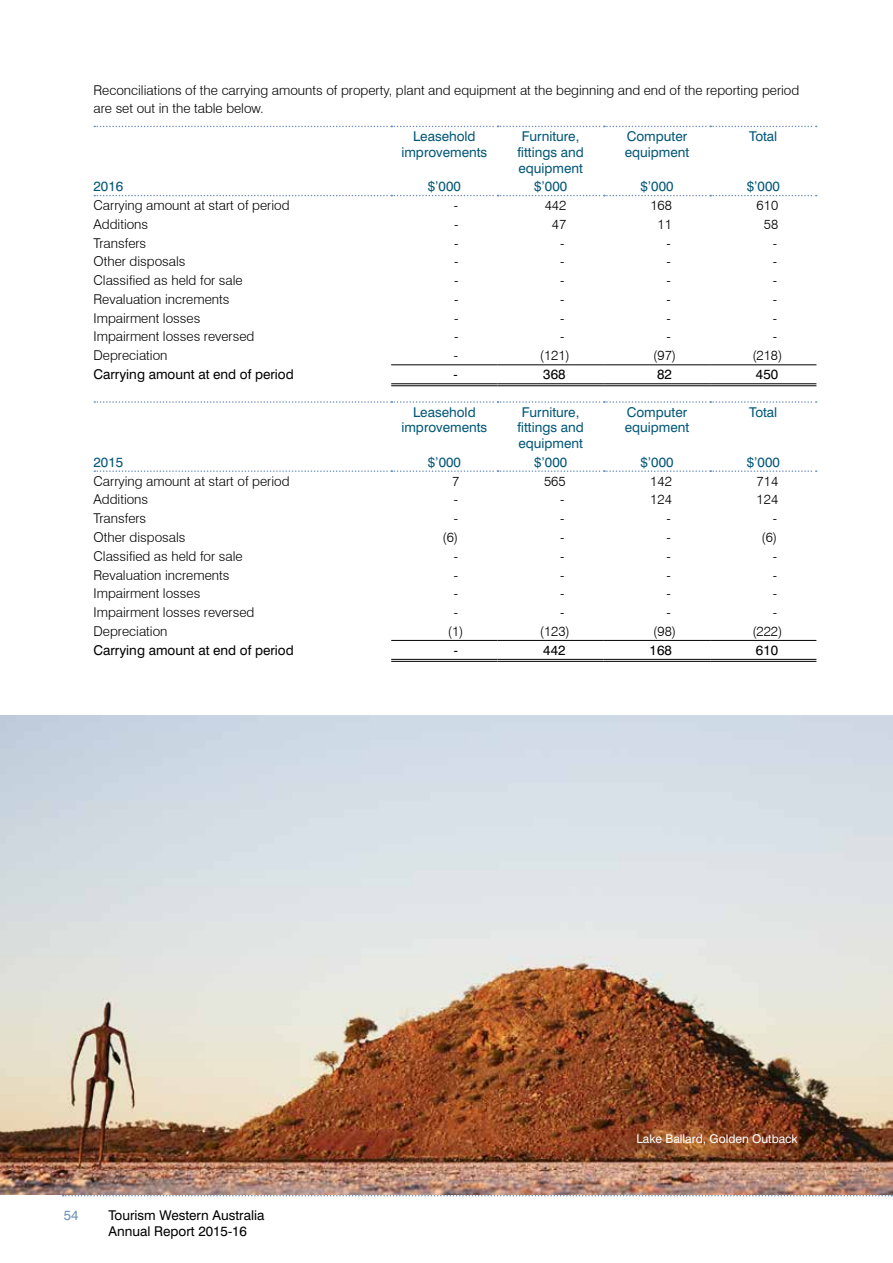
<style>
.page{position:relative;width:893px;height:1263px;background:#fff}
.page>*{position:absolute;margin:0;border:0;box-sizing:border-box;transform-origin:0 0}
.t1{font:300 13.5px/18px "Swiss 721 BT";color:#000}
.t2{font:13.5px/15.8px "Swiss 721 BT";color:#005677;text-align:center}
.t3{font:13.5px/16.2px "Swiss 721 BT";color:#000}
.t4{font:13.5px "Swiss 721 BT";color:#6e91bc}
.t5{font:12px "Swiss 721 BT";color:#fff}
</style>
<div class="page">
<svg style="left:63px;top:1195px;width:829px;height:1px"></svg>
<svg style="left:94px;top:126px;width:723px;height:1px"></svg>
<svg style="left:94px;top:195px;width:723px;height:1px"></svg>
<svg style="left:94px;top:401px;width:723px;height:2px"></svg>
<svg style="left:94px;top:470px;width:723px;height:2px"></svg>
<hr style="left:391px;top:364px;width:106px;height:1px;background:#000">
<hr style="left:497px;top:364px;width:107px;height:1px;background:#000">
<hr style="left:604px;top:364px;width:106px;height:1px;background:#000">
<hr style="left:710px;top:364px;width:106px;height:1px;background:#000">
<hr style="left:391px;top:383px;width:106px;height:1px;background:#000">
<hr style="left:391px;top:385px;width:106px;height:1px;background:#000">
<hr style="left:497px;top:383px;width:107px;height:1px;background:#000">
<hr style="left:497px;top:385px;width:107px;height:1px;background:#000">
<hr style="left:604px;top:383px;width:106px;height:1px;background:#000">
<hr style="left:604px;top:385px;width:106px;height:1px;background:#000">
<hr style="left:710px;top:383px;width:106px;height:1px;background:#000">
<hr style="left:710px;top:385px;width:106px;height:1px;background:#000">
<hr style="left:391px;top:640px;width:106px;height:1px;background:#000">
<hr style="left:497px;top:640px;width:107px;height:1px;background:#000">
<hr style="left:604px;top:640px;width:106px;height:1px;background:#000">
<hr style="left:710px;top:640px;width:106px;height:1px;background:#000">
<hr style="left:391px;top:659px;width:106px;height:1px;background:#000">
<hr style="left:391px;top:661px;width:106px;height:1px;background:#000">
<hr style="left:497px;top:659px;width:107px;height:1px;background:#000">
<hr style="left:497px;top:661px;width:107px;height:1px;background:#000">
<hr style="left:604px;top:659px;width:106px;height:1px;background:#000">
<hr style="left:604px;top:661px;width:106px;height:1px;background:#000">
<hr style="left:710px;top:659px;width:106px;height:1px;background:#000">
<hr style="left:710px;top:661px;width:106px;height:1px;background:#000">
<img style="left:0;top:716px;width:893px;height:479px">
<p class="t1" style="left:94px;top:81px;width:707px">Reconciliations of the carrying amounts of property, plant and equipment at the beginning and end of the reporting period are set out in the table below.</p>
<p class="t2" style="left:401px;top:128px;width:87px">Leasehold improvements</p>
<p class="t2" style="left:518px;top:128px;width:68px">Furniture, fittings and equipment</p>
<p class="t2" style="left:625px;top:128px;width:66px;text-align:left">Computer equipment</p>
<p class="t2" style="left:749px;top:128px;width:30px">Total</p>
<p class="t2" style="left:94px;top:179px;width:31px">2016</p>
<p class="t2" style="left:428px;top:179px;width:35px">$’000</p>
<p class="t2" style="left:534px;top:179px;width:35px">$’000</p>
<p class="t2" style="left:640px;top:179px;width:35px">$’000</p>
<p class="t2" style="left:747px;top:179px;width:35px">$’000</p>
<p class="t1" style="left:94px;top:196px;width:197px">Carrying amount at start of period</p>
<p class="t1" style="left:454px;top:196px;width:6px">-</p>
<p class="t1" style="left:545px;top:196px;width:23px">442</p>
<p class="t1" style="left:650px;top:196px;width:23px">168</p>
<p class="t1" style="left:757px;top:196px;width:23px">610</p>
<p class="t1" style="left:94px;top:215px;width:56px">Additions</p>
<p class="t1" style="left:454px;top:215px;width:6px">-</p>
<p class="t1" style="left:552px;top:215px;width:16px">47</p>
<p class="t1" style="left:657px;top:215px;width:16px">11</p>
<p class="t1" style="left:764px;top:215px;width:16px">58</p>
<p class="t1" style="left:94px;top:234px;width:54px">Transfers</p>
<p class="t1" style="left:454px;top:234px;width:6px">-</p>
<p class="t1" style="left:560px;top:234px;width:6px">-</p>
<p class="t1" style="left:667px;top:234px;width:6px">-</p>
<p class="t1" style="left:773px;top:234px;width:6px">-</p>
<p class="t1" style="left:94px;top:252px;width:93px">Other disposals</p>
<p class="t1" style="left:454px;top:252px;width:6px">-</p>
<p class="t1" style="left:560px;top:252px;width:6px">-</p>
<p class="t1" style="left:667px;top:252px;width:6px">-</p>
<p class="t1" style="left:773px;top:252px;width:6px">-</p>
<p class="t1" style="left:94px;top:271px;width:151px">Classified as held for sale</p>
<p class="t1" style="left:454px;top:271px;width:6px">-</p>
<p class="t1" style="left:560px;top:271px;width:6px">-</p>
<p class="t1" style="left:667px;top:271px;width:6px">-</p>
<p class="t1" style="left:773px;top:271px;width:6px">-</p>
<p class="t1" style="left:94px;top:290px;width:137px">Revaluation increments</p>
<p class="t1" style="left:454px;top:290px;width:6px">-</p>
<p class="t1" style="left:560px;top:290px;width:6px">-</p>
<p class="t1" style="left:667px;top:290px;width:6px">-</p>
<p class="t1" style="left:773px;top:290px;width:6px">-</p>
<p class="t1" style="left:94px;top:309px;width:108px">Impairment losses</p>
<p class="t1" style="left:454px;top:309px;width:6px">-</p>
<p class="t1" style="left:560px;top:309px;width:6px">-</p>
<p class="t1" style="left:667px;top:309px;width:6px">-</p>
<p class="t1" style="left:773px;top:309px;width:6px">-</p>
<p class="t1" style="left:94px;top:328px;width:162px">Impairment losses reversed</p>
<p class="t1" style="left:454px;top:328px;width:6px">-</p>
<p class="t1" style="left:560px;top:328px;width:6px">-</p>
<p class="t1" style="left:667px;top:328px;width:6px">-</p>
<p class="t1" style="left:773px;top:328px;width:6px">-</p>
<p class="t1" style="left:94px;top:346px;width:75px">Depreciation</p>
<p class="t1" style="left:454px;top:346px;width:6px">-</p>
<p class="t1" style="left:540px;top:346px;width:32px">(121)</p>
<p class="t1" style="left:653px;top:346px;width:24px">(97)</p>
<p class="t1" style="left:752px;top:346px;width:32px">(218)</p>
<p class="t3" style="left:94px;top:366px;width:202px">Carrying amount at end of period</p>
<p class="t3" style="left:453px;top:366px;width:6px">-</p>
<p class="t3" style="left:543px;top:366px;width:24px">368</p>
<p class="t3" style="left:657px;top:366px;width:16px">82</p>
<p class="t3" style="left:756px;top:366px;width:24px">450</p>
<p class="t2" style="left:401px;top:404px;width:87px">Leasehold improvements</p>
<p class="t2" style="left:518px;top:404px;width:68px">Furniture, fittings and equipment</p>
<p class="t2" style="left:625px;top:404px;width:66px;text-align:left">Computer equipment</p>
<p class="t2" style="left:749px;top:404px;width:30px">Total</p>
<p class="t2" style="left:94px;top:454px;width:31px">2015</p>
<p class="t2" style="left:428px;top:454px;width:35px">$’000</p>
<p class="t2" style="left:534px;top:454px;width:35px">$’000</p>
<p class="t2" style="left:640px;top:454px;width:35px">$’000</p>
<p class="t2" style="left:747px;top:454px;width:35px">$’000</p>
<p class="t1" style="left:94px;top:472px;width:197px">Carrying amount at start of period</p>
<p class="t1" style="left:452px;top:472px;width:9px">7</p>
<p class="t1" style="left:544px;top:472px;width:23px">565</p>
<p class="t1" style="left:650px;top:472px;width:23px">142</p>
<p class="t1" style="left:757px;top:472px;width:23px">714</p>
<p class="t1" style="left:94px;top:491px;width:56px">Additions</p>
<p class="t1" style="left:454px;top:491px;width:6px">-</p>
<p class="t1" style="left:560px;top:491px;width:6px">-</p>
<p class="t1" style="left:650px;top:491px;width:23px">124</p>
<p class="t1" style="left:757px;top:491px;width:23px">124</p>
<p class="t1" style="left:94px;top:509px;width:54px">Transfers</p>
<p class="t1" style="left:454px;top:509px;width:6px">-</p>
<p class="t1" style="left:560px;top:509px;width:6px">-</p>
<p class="t1" style="left:667px;top:509px;width:6px">-</p>
<p class="t1" style="left:773px;top:509px;width:6px">-</p>
<p class="t1" style="left:94px;top:528px;width:93px">Other disposals</p>
<p class="t1" style="left:442px;top:528px;width:17px">(6)</p>
<p class="t1" style="left:560px;top:528px;width:6px">-</p>
<p class="t1" style="left:667px;top:528px;width:6px">-</p>
<p class="t1" style="left:761px;top:528px;width:17px">(6)</p>
<p class="t1" style="left:94px;top:547px;width:151px">Classified as held for sale</p>
<p class="t1" style="left:454px;top:547px;width:6px">-</p>
<p class="t1" style="left:560px;top:547px;width:6px">-</p>
<p class="t1" style="left:667px;top:547px;width:6px">-</p>
<p class="t1" style="left:773px;top:547px;width:6px">-</p>
<p class="t1" style="left:94px;top:566px;width:137px">Revaluation increments</p>
<p class="t1" style="left:454px;top:566px;width:6px">-</p>
<p class="t1" style="left:560px;top:566px;width:6px">-</p>
<p class="t1" style="left:667px;top:566px;width:6px">-</p>
<p class="t1" style="left:773px;top:566px;width:6px">-</p>
<p class="t1" style="left:94px;top:584px;width:108px">Impairment losses</p>
<p class="t1" style="left:454px;top:584px;width:6px">-</p>
<p class="t1" style="left:560px;top:584px;width:6px">-</p>
<p class="t1" style="left:667px;top:584px;width:6px">-</p>
<p class="t1" style="left:773px;top:584px;width:6px">-</p>
<p class="t1" style="left:94px;top:603px;width:162px">Impairment losses reversed</p>
<p class="t1" style="left:454px;top:603px;width:6px">-</p>
<p class="t1" style="left:560px;top:603px;width:6px">-</p>
<p class="t1" style="left:667px;top:603px;width:6px">-</p>
<p class="t1" style="left:773px;top:603px;width:6px">-</p>
<p class="t1" style="left:94px;top:622px;width:75px">Depreciation</p>
<p class="t1" style="left:448px;top:622px;width:17px">(1)</p>
<p class="t1" style="left:540px;top:622px;width:32px">(123)</p>
<p class="t1" style="left:653px;top:622px;width:24px">(98)</p>
<p class="t1" style="left:752px;top:622px;width:32px">(222)</p>
<p class="t3" style="left:94px;top:642px;width:202px">Carrying amount at end of period</p>
<p class="t3" style="left:454px;top:642px;width:6px">-</p>
<p class="t3" style="left:543px;top:642px;width:24px">442</p>
<p class="t3" style="left:650px;top:642px;width:24px">168</p>
<p class="t3" style="left:756px;top:642px;width:24px">610</p>
<p class="t4" style="left:64px;top:1207px;width:16px">54</p>
<p class="t3" style="left:108px;top:1207px;width:158px">Tourism Western Australia<br>Annual Report 2015-16</p>
<p class="t5" style="left:636px;top:1131px;width:163px">Lake Ballard, Golden Outback</p>
</div>
